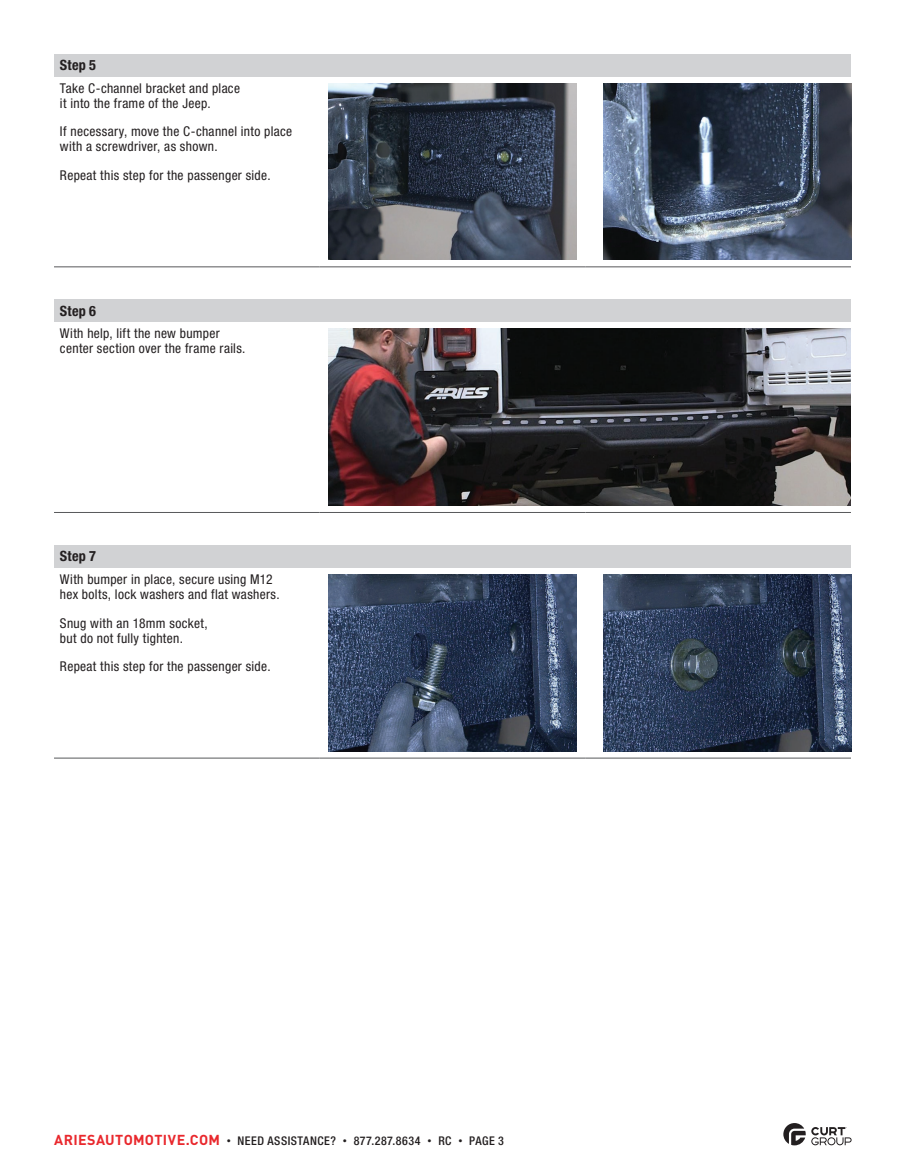
<style>
.page{position:relative;width:905px;height:1175px;background:#fff}
.page>*{position:absolute;margin:0;border:0;box-sizing:border-box;transform-origin:0 0}
.t1{font:700 condensed 14.25px "Helvetica Neue LT Std";letter-spacing:.015em;color:#231f20}
.t2{font:condensed 13.5px/15px "Helvetica Neue LT Std";letter-spacing:.025em;color:#231f20}
.t3{font:500 condensed 12px "Helvetica Neue LT Std";letter-spacing:.04em;color:#231f20}
.s1{font-family:"DINOT";font-weight:700;font-stretch:normal;font-size:14.25px;color:#e9282d}
.s2{font-family:"DINOT";font-weight:400;font-stretch:normal;font-size:9px}
</style>
<div class="page">
<svg style="left:783px;top:1123px;width:68px;height:22px"></svg>
<div style="left:54px;top:54px;width:796px;height:22px;background:#d1d2d4"></div>
<hr style="left:54px;top:266px;width:266px;height:1px;background:#57585a">
<hr style="left:320px;top:266px;width:265px;height:1px;background:#57585a">
<hr style="left:585px;top:266px;width:265px;height:1px;background:#57585a">
<img style="left:329px;top:83px;width:247px;height:177px">
<img style="left:603px;top:83px;width:248px;height:177px">
<div style="left:54px;top:300px;width:796px;height:22px;background:#d1d2d4"></div>
<hr style="left:54px;top:512px;width:266px;height:1px;background:#57585a">
<hr style="left:320px;top:512px;width:265px;height:1px;background:#57585a">
<hr style="left:585px;top:512px;width:265px;height:1px;background:#57585a">
<img style="left:329px;top:329px;width:521px;height:176px">
<div style="left:54px;top:545px;width:796px;height:22px;background:#d1d2d4"></div>
<hr style="left:54px;top:757px;width:266px;height:1px;background:#57585a">
<hr style="left:320px;top:757px;width:265px;height:1px;background:#57585a">
<hr style="left:585px;top:757px;width:265px;height:1px;background:#57585a">
<img style="left:329px;top:574px;width:247px;height:177px">
<img style="left:603px;top:574px;width:248px;height:177px">
<p class="t1" style="left:60px;top:56px;width:38px">Step 5</p>
<p class="t2" style="left:60px;top:80px;width:181px">Take C-channel bracket and place it into the frame of the Jeep.</p>
<p class="t2" style="left:60px;top:124px;width:234px">If necessary, move the C-channel into place with a screwdriver, as shown.</p>
<p class="t2" style="left:60px;top:167px;width:212px">Repeat this step for the passenger side.</p>
<p class="t1" style="left:60px;top:302px;width:38px">Step 6</p>
<p class="t2" style="left:60px;top:326px;width:187px">With help, lift the new bumper center section over the frame rails.</p>
<p class="t1" style="left:60px;top:547px;width:38px">Step 7</p>
<p class="t2" style="left:60px;top:571px;width:221px">With bumper in place, secure using M12 hex bolts, lock washers and flat washers.</p>
<p class="t2" style="left:60px;top:615px;width:149px">Snug with an 18mm socket, but do not fully tighten.</p>
<p class="t2" style="left:60px;top:658px;width:212px">Repeat this step for the passenger side.</p>
<p class="t3" style="left:54px;top:1133px;width:451px"><span class="s1">ARIESAUTOMOTIVE.COM</span> <span class="s2">•</span> NEED ASSISTANCE? <span class="s2">•</span> 877.287.8634 <span class="s2">•</span> RC <span class="s2">•</span> PAGE 3</p>
</div>
